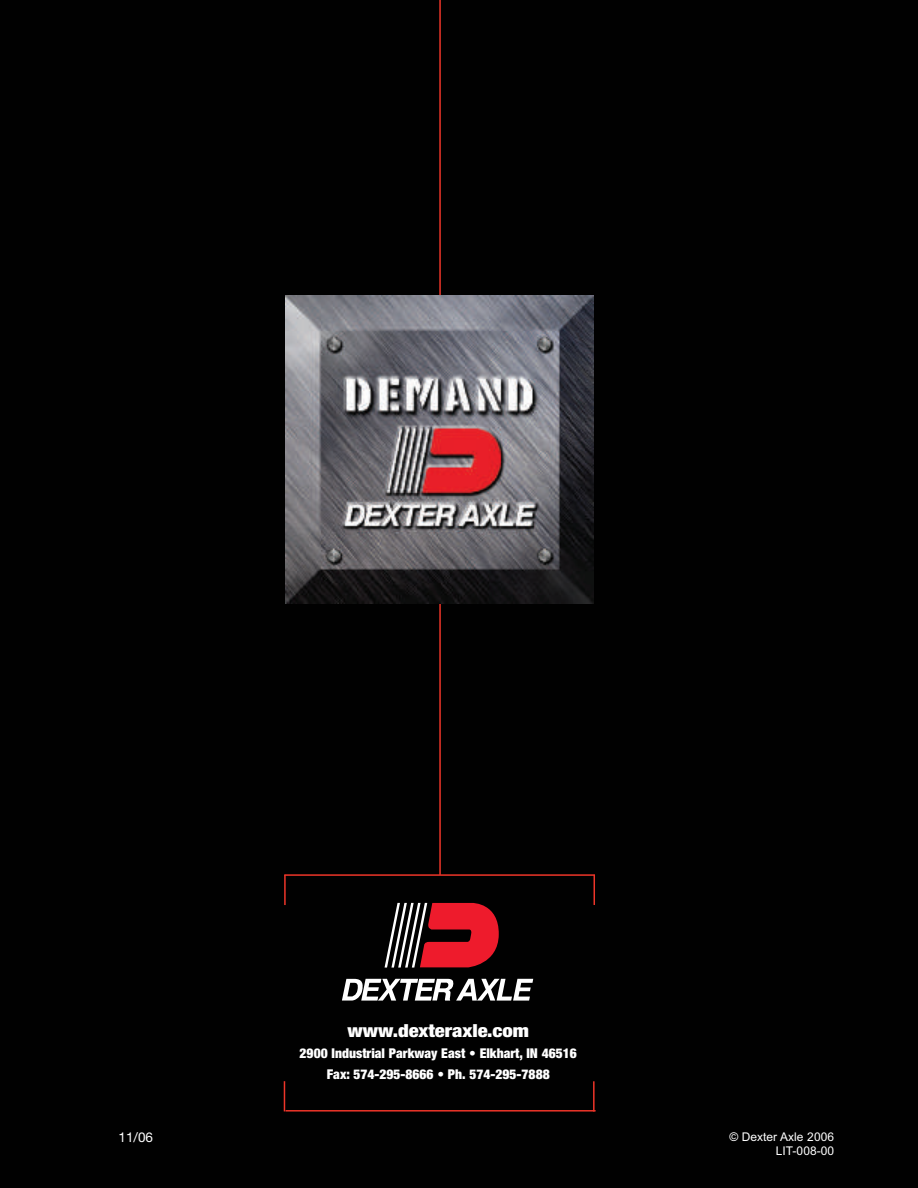
<style>
.page{position:relative;width:918px;height:1188px;background:#010101}
.page>*{position:absolute;margin:0;border:0;box-sizing:border-box;transform-origin:0 0}
.t1{font:900 condensed 18px "Helvetica Neue";color:#fff;scale:1.15 1}
.t2{font:900 condensed 13.5px/21px "Helvetica Neue";color:#fff;text-align:center}
.t3{font:13.5px "Helvetica Neue";color:#fff}
.t4{font:12px/14.4px "Arial";color:#fff;text-align:right}
</style>
<div class="page">
<svg style="left:385px;top:903px;width:114px;height:65px"></svg>
<svg style="left:342px;top:979px;width:191px;height:22px"></svg>
<hr style="left:439px;top:0;width:2px;height:875px;background:#ee3529">
<hr style="left:284px;top:874px;width:311px;height:2px;background:#ee3529">
<hr style="left:284px;top:875px;width:2px;height:30px;background:#ee3529">
<hr style="left:594px;top:875px;width:1px;height:30px;background:#ee3529">
<hr style="left:286px;top:1110px;width:310px;height:2px;background:#ee3529">
<hr style="left:284px;top:1081px;width:1px;height:30px;background:#ee3529">
<hr style="left:593px;top:1081px;width:2px;height:31px;background:#ee3529">
<img style="left:286px;top:295px;width:307px;height:308px">
<h1 class="t1" style="left:348px;top:1024px;width:159px">www.dexteraxle.com</h1>
<p class="t2" style="left:300px;top:1044px;width:279px">2900 Industrial Parkway East • Elkhart, IN 46516<br>Fax: 574-295-8666 • Ph. 574-295-7888</p>
<p class="t3" style="left:118px;top:1132px;width:36px">11/06</p>
<p class="t4" style="left:729px;top:1130px;width:106px">© Dexter Axle 2006<br>LIT-008-00</p>
</div>
